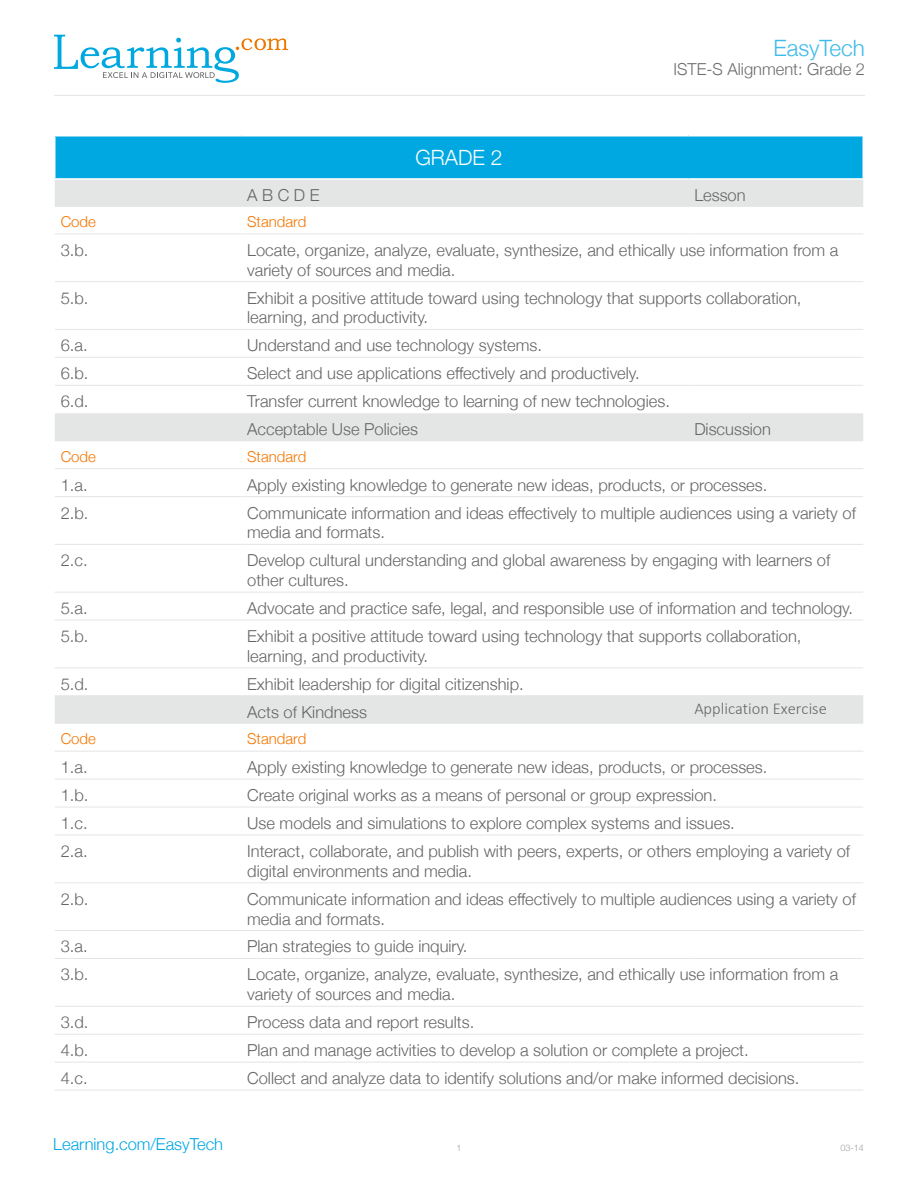
<style>
.page{position:relative;width:918px;height:1188px;background:#fff}
.page>*{position:absolute;margin:0;border:0;box-sizing:border-box;transform-origin:0 0}
.t1{font:300 22.5px "Helvetica Neue";color:#3fbaeb}
.Table_Break{font:300 21px "Helvetica Neue";color:#fff}
.t2{font:300 16.5px/19.8px "Helvetica Neue";color:#666}
.t3{font:300 16.5px "Helvetica Neue";color:#6c6d70}
.t4{font:300 16.5px "Helvetica Neue";color:#00a6e4}
.t5{font:300 16.5px "Calibri";color:#666}
.t6{font:300 15px "Helvetica Neue";color:#f47600}
.Footer_Date{font:300 9px "Helvetica Neue";color:#a0a1a5}
</style>
<div class="page">
<hr style="left:54px;top:95px;width:811px;height:1px;background:#e5e5e4">
<svg style="left:54px;top:35px;width:234px;height:48px"></svg>
<div style="left:55px;top:136px;width:808px;height:43px;background:#00a8e2"></div>
<svg style="left:55px;top:180px;width:808px;height:544px"></svg>
<hr style="left:54px;top:178px;width:187px;height:2px;background:#fff">
<hr style="left:688px;top:178px;width:176px;height:2px;background:#fff">
<hr style="left:54px;top:136px;width:2px;height:42px;background:#fff">
<hr style="left:862px;top:136px;width:2px;height:42px;background:#fff">
<hr style="left:55px;top:234px;width:186px;height:1px;background:#e4e5e5">
<hr style="left:241px;top:234px;width:447px;height:1px;background:#e4e5e5">
<hr style="left:688px;top:234px;width:175px;height:1px;background:#e4e5e5">
<hr style="left:55px;top:281px;width:186px;height:1px;background:#e4e5e5">
<hr style="left:55px;top:329px;width:186px;height:1px;background:#e4e5e5">
<hr style="left:55px;top:357px;width:186px;height:1px;background:#e4e5e5">
<hr style="left:55px;top:385px;width:186px;height:1px;background:#e4e5e5">
<hr style="left:55px;top:468px;width:186px;height:1px;background:#e4e5e5">
<hr style="left:241px;top:468px;width:447px;height:1px;background:#e4e5e5">
<hr style="left:688px;top:468px;width:175px;height:1px;background:#e4e5e5">
<hr style="left:55px;top:496px;width:186px;height:1px;background:#e4e5e5">
<hr style="left:55px;top:544px;width:186px;height:1px;background:#e4e5e5">
<hr style="left:55px;top:592px;width:186px;height:1px;background:#e4e5e5">
<hr style="left:55px;top:620px;width:186px;height:1px;background:#e4e5e5">
<hr style="left:55px;top:668px;width:186px;height:1px;background:#e4e5e5">
<hr style="left:55px;top:696px;width:186px;height:1px;background:#e4e5e5">
<hr style="left:688px;top:696px;width:175px;height:1px;background:#e4e5e5">
<hr style="left:55px;top:751px;width:186px;height:1px;background:#e4e5e5">
<hr style="left:241px;top:751px;width:447px;height:1px;background:#e4e5e5">
<hr style="left:688px;top:751px;width:175px;height:1px;background:#e4e5e5">
<hr style="left:55px;top:779px;width:186px;height:1px;background:#e4e5e5">
<hr style="left:55px;top:807px;width:186px;height:1px;background:#e4e5e5">
<hr style="left:55px;top:835px;width:186px;height:1px;background:#e4e5e5">
<hr style="left:55px;top:883px;width:186px;height:1px;background:#e4e5e5">
<hr style="left:55px;top:930px;width:186px;height:1px;background:#e4e5e5">
<hr style="left:55px;top:958px;width:186px;height:1px;background:#e4e5e5">
<hr style="left:55px;top:1006px;width:186px;height:1px;background:#e4e5e5">
<hr style="left:55px;top:1034px;width:186px;height:1px;background:#e4e5e5">
<hr style="left:55px;top:1062px;width:186px;height:1px;background:#e4e5e5">
<hr style="left:55px;top:1090px;width:186px;height:1px;background:#e4e5e5">
<hr style="left:241px;top:178px;width:447px;height:2px;background:#fff">
<hr style="left:241px;top:281px;width:447px;height:1px;background:#e4e5e5">
<hr style="left:688px;top:281px;width:175px;height:1px;background:#e4e5e5">
<hr style="left:241px;top:329px;width:447px;height:1px;background:#e4e5e5">
<hr style="left:688px;top:329px;width:175px;height:1px;background:#e4e5e5">
<hr style="left:241px;top:357px;width:447px;height:1px;background:#e4e5e5">
<hr style="left:688px;top:357px;width:175px;height:1px;background:#e4e5e5">
<hr style="left:241px;top:385px;width:447px;height:1px;background:#e4e5e5">
<hr style="left:688px;top:385px;width:175px;height:1px;background:#e4e5e5">
<hr style="left:241px;top:496px;width:447px;height:1px;background:#e4e5e5">
<hr style="left:688px;top:496px;width:175px;height:1px;background:#e4e5e5">
<hr style="left:241px;top:544px;width:447px;height:1px;background:#e4e5e5">
<hr style="left:688px;top:544px;width:175px;height:1px;background:#e4e5e5">
<hr style="left:241px;top:592px;width:447px;height:1px;background:#e4e5e5">
<hr style="left:688px;top:592px;width:175px;height:1px;background:#e4e5e5">
<hr style="left:241px;top:620px;width:447px;height:1px;background:#e4e5e5">
<hr style="left:688px;top:620px;width:175px;height:1px;background:#e4e5e5">
<hr style="left:241px;top:668px;width:447px;height:1px;background:#e4e5e5">
<hr style="left:688px;top:668px;width:175px;height:1px;background:#e4e5e5">
<hr style="left:241px;top:696px;width:447px;height:1px;background:#e4e5e5">
<hr style="left:241px;top:779px;width:447px;height:1px;background:#e4e5e5">
<hr style="left:688px;top:779px;width:175px;height:1px;background:#e4e5e5">
<hr style="left:241px;top:807px;width:447px;height:1px;background:#e4e5e5">
<hr style="left:688px;top:807px;width:175px;height:1px;background:#e4e5e5">
<hr style="left:241px;top:835px;width:447px;height:1px;background:#e4e5e5">
<hr style="left:688px;top:835px;width:175px;height:1px;background:#e4e5e5">
<hr style="left:241px;top:883px;width:447px;height:1px;background:#e4e5e5">
<hr style="left:688px;top:883px;width:175px;height:1px;background:#e4e5e5">
<hr style="left:241px;top:930px;width:447px;height:1px;background:#e4e5e5">
<hr style="left:688px;top:930px;width:175px;height:1px;background:#e4e5e5">
<hr style="left:241px;top:958px;width:447px;height:1px;background:#e4e5e5">
<hr style="left:688px;top:958px;width:175px;height:1px;background:#e4e5e5">
<hr style="left:241px;top:1006px;width:447px;height:1px;background:#e4e5e5">
<hr style="left:688px;top:1006px;width:175px;height:1px;background:#e4e5e5">
<hr style="left:241px;top:1034px;width:447px;height:1px;background:#e4e5e5">
<hr style="left:688px;top:1034px;width:175px;height:1px;background:#e4e5e5">
<hr style="left:241px;top:1062px;width:447px;height:1px;background:#e4e5e5">
<hr style="left:688px;top:1062px;width:175px;height:1px;background:#e4e5e5">
<hr style="left:241px;top:1090px;width:447px;height:1px;background:#e4e5e5">
<hr style="left:688px;top:1090px;width:175px;height:1px;background:#e4e5e5">
<p class="Table_Break" style="left:415px;top:140px;width:89px">GRADE 2</p>
<h1 class="t1" style="left:773px;top:30px;width:93px">EasyTech</h1>
<p class="t3" style="left:673px;top:56px;width:193px">ISTE-S Alignment: Grade 2</p>
<p class="t2" style="left:247px;top:184px;width:74px">A B C D E</p>
<p class="t2" style="left:694px;top:184px;width:53px">Lesson</p>
<p class="t6" style="left:61px;top:210px;width:37px">Code</p>
<p class="t6" style="left:247px;top:210px;width:61px">Standard</p>
<p class="t2" style="left:61px;top:239px;width:29px">3.b.</p>
<p class="t2" style="left:247px;top:239px;width:593px">Locate, organize, analyze, evaluate, synthesize, and ethically use information from a variety of sources and media.</p>
<p class="t2" style="left:61px;top:287px;width:29px">5.b.</p>
<p class="t2" style="left:247px;top:287px;width:556px">Exhibit a positive attitude toward using technology that supports collaboration, learning, and productivity.</p>
<p class="t2" style="left:61px;top:335px;width:28px">6.a.</p>
<p class="t2" style="left:247px;top:335px;width:296px">Understand and use technology systems.</p>
<p class="t2" style="left:61px;top:363px;width:29px">6.b.</p>
<p class="t2" style="left:247px;top:363px;width:394px">Select and use applications effectively and productively.</p>
<p class="t2" style="left:61px;top:391px;width:29px">6.d.</p>
<p class="t2" style="left:247px;top:391px;width:424px">Transfer current knowledge to learning of new technologies.</p>
<p class="t2" style="left:247px;top:419px;width:172px">Acceptable Use Policies</p>
<p class="t2" style="left:694px;top:419px;width:78px">Discussion</p>
<p class="t6" style="left:61px;top:444px;width:37px">Code</p>
<p class="t6" style="left:247px;top:444px;width:61px">Standard</p>
<p class="t2" style="left:61px;top:474px;width:28px">1.a.</p>
<p class="t2" style="left:247px;top:474px;width:522px">Apply existing knowledge to generate new ideas, products, or processes.</p>
<p class="t2" style="left:61px;top:502px;width:29px">2.b.</p>
<p class="t2" style="left:247px;top:502px;width:610px">Communicate information and ideas effectively to multiple audiences using a variety of media and formats.</p>
<p class="t2" style="left:61px;top:550px;width:28px">2.c.</p>
<p class="t2" style="left:247px;top:550px;width:585px">Develop cultural understanding and global awareness by engaging with learners of other cultures.</p>
<p class="t2" style="left:61px;top:597px;width:28px">5.a.</p>
<p class="t2" style="left:247px;top:597px;width:607px">Advocate and practice safe, legal, and responsible use of information and technology.</p>
<p class="t2" style="left:61px;top:625px;width:29px">5.b.</p>
<p class="t2" style="left:247px;top:625px;width:556px">Exhibit a positive attitude toward using technology that supports collaboration, learning, and productivity.</p>
<p class="t2" style="left:61px;top:673px;width:29px">5.d.</p>
<p class="t2" style="left:247px;top:673px;width:278px">Exhibit leadership for digital citizenship.</p>
<p class="t2" style="left:247px;top:701px;width:121px">Acts of Kindness</p>
<p class="t5" style="left:694px;top:698px;width:134px">Application Exercise</p>
<p class="t6" style="left:61px;top:727px;width:37px">Code</p>
<p class="t6" style="left:247px;top:727px;width:61px">Standard</p>
<p class="t2" style="left:61px;top:756px;width:28px">1.a.</p>
<p class="t2" style="left:247px;top:756px;width:522px">Apply existing knowledge to generate new ideas, products, or processes.</p>
<p class="t2" style="left:61px;top:784px;width:29px">1.b.</p>
<p class="t2" style="left:247px;top:784px;width:471px">Create original works as a means of personal or group expression.</p>
<p class="t2" style="left:61px;top:812px;width:28px">1.c.</p>
<p class="t2" style="left:247px;top:812px;width:489px">Use models and simulations to explore complex systems and issues.</p>
<p class="t2" style="left:61px;top:840px;width:28px">2.a.</p>
<p class="t2" style="left:247px;top:840px;width:605px">Interact, collaborate, and publish with peers, experts, or others employing a variety of digital environments and media.</p>
<p class="t2" style="left:61px;top:888px;width:29px">2.b.</p>
<p class="t2" style="left:247px;top:888px;width:610px">Communicate information and ideas effectively to multiple audiences using a variety of media and formats.</p>
<p class="t2" style="left:61px;top:936px;width:28px">3.a.</p>
<p class="t2" style="left:247px;top:936px;width:222px">Plan strategies to guide inquiry.</p>
<p class="t2" style="left:61px;top:964px;width:29px">3.b.</p>
<p class="t2" style="left:247px;top:964px;width:593px">Locate, organize, analyze, evaluate, synthesize, and ethically use information from a variety of sources and media.</p>
<p class="t2" style="left:61px;top:1011px;width:29px">3.d.</p>
<p class="t2" style="left:247px;top:1011px;width:229px">Process data and report results.</p>
<p class="t2" style="left:61px;top:1039px;width:29px">4.b.</p>
<p class="t2" style="left:247px;top:1039px;width:503px">Plan and manage activities to develop a solution or complete a project.</p>
<p class="t2" style="left:61px;top:1067px;width:28px">4.c.</p>
<p class="t2" style="left:247px;top:1067px;width:554px">Collect and analyze data to identify solutions and/or make informed decisions.</p>
<p class="t4" style="left:53px;top:1131px;width:171px">Learning.com/EasyTech</p>
<p class="Footer_Date" style="left:456px;top:1141px;width:7px">1</p>
<p class="Footer_Date" style="left:841px;top:1141px;width:25px">03-14</p>
</div>
